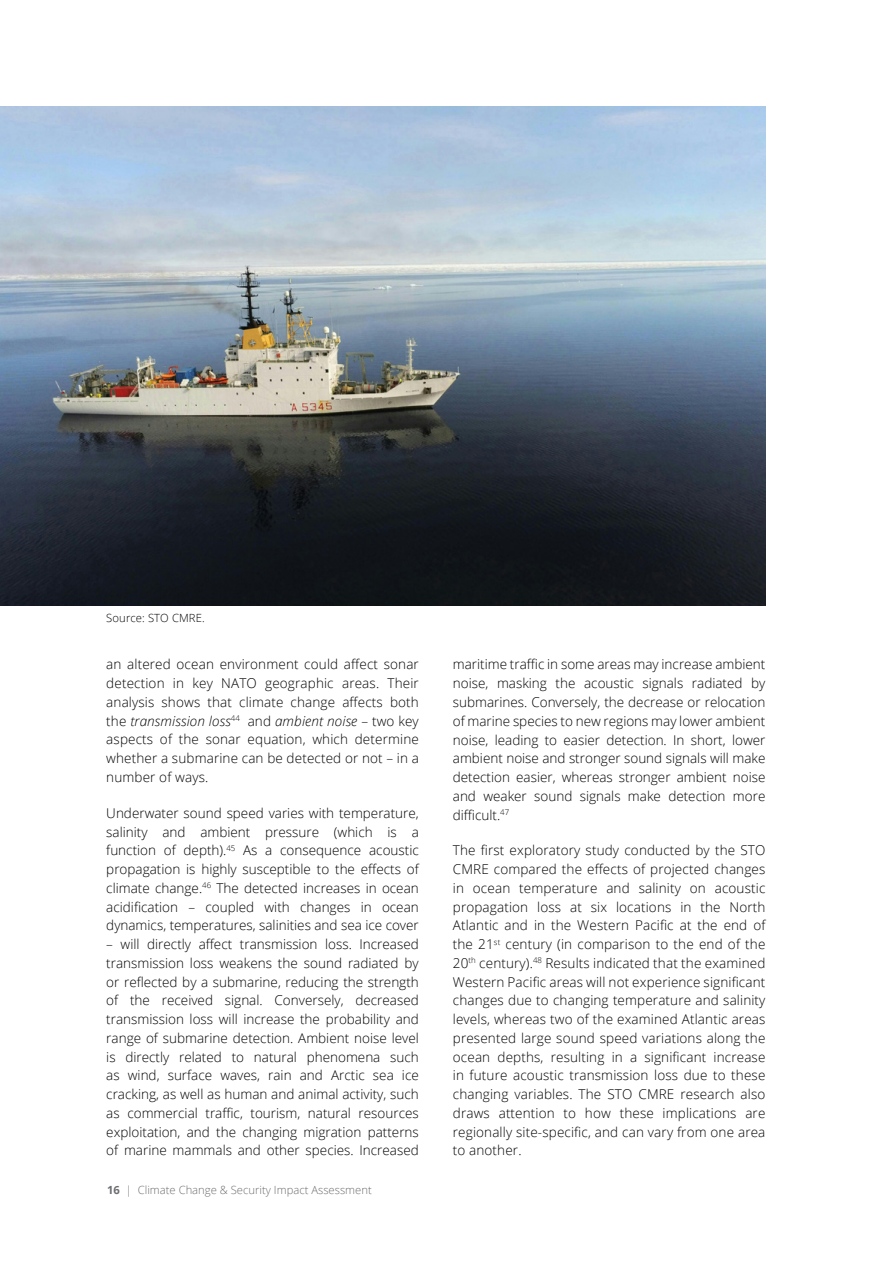
<style>
.page{position:relative;width:893px;height:1263px;background:#fff}
.page>*{position:absolute;margin:0;border:0;box-sizing:border-box;transform-origin:0 0}
.t1{font:300 13.5px/18.8px "Open Sans";color:#000;text-align:justify}
.t2{font:300 11.25px "Open Sans";color:#6d6e71}
.t3{font:300 11.25px "Open Sans";letter-spacing:.01em;color:#000}
.s1{font-style:italic}
.s2{font-weight:700}
</style>
<div class="page">
<img style="left:0;top:106px;width:765px;height:500px">
<p class="t3" style="left:106px;top:610px;width:100px">Source: STO CMRE.</p>
<p class="t1" style="left:106px;top:655px;width:314px">an altered ocean environment could affect sonar detection in key NATO geographic areas. Their analysis shows that climate change affects both the <span class="s1">transmission loss</span><sup>44</sup> and <span class="s1">ambient noise</span> – two key aspects of the sonar equation, which determine whether a submarine can be detected or not – in a number of ways.</p>
<p class="t1" style="left:106px;top:803px;width:314px">Underwater sound speed varies with temperature, salinity and ambient pressure (which is a function of depth).<sup>45</sup> As a consequence acoustic propagation is highly susceptible to the effects of climate change.<sup>46</sup> The detected increases in ocean acidification – coupled with changes in ocean dynamics, temperatures, salinities and sea ice cover</p>
<p class="t1" style="left:106px;top:934px;width:314px">– will directly affect transmission loss. Increased transmission loss weakens the sound radiated by or reflected by a submarine, reducing the strength of the received signal. Conversely, decreased transmission loss will increase the probability and range of submarine detection. Ambient noise level is directly related to natural phenomena such as wind, surface waves, rain and Arctic sea ice cracking, as well as human and animal activity, such as commercial traffic, tourism, natural resources exploitation, and the changing migration patterns of marine mammals and other species. Increased</p>
<p class="t2" style="left:107px;top:1182px;width:266px"><span class="s2">16</span> | Climate Change &amp; Security Impact Assessment</p>
<p class="t1" style="left:453px;top:655px;width:314px">maritime traffic in some areas may increase ambient noise, masking the acoustic signals radiated by submarines. Conversely, the decrease or relocation of marine species to new regions may lower ambient noise, leading to easier detection. In short, lower ambient noise and stronger sound signals will make detection easier, whereas stronger ambient noise and weaker sound signals make detection more difficult.<sup>47</sup></p>
<p class="t1" style="left:453px;top:841px;width:314px">The first exploratory study conducted by the STO CMRE compared the effects of projected changes in ocean temperature and salinity on acoustic propagation loss at six locations in the North Atlantic and in the Western Pacific at the end of the 21<sup>st</sup> century (in comparison to the end of the 20<sup>th</sup> century).<sup>48</sup> Results indicated that the examined Western Pacific areas will not experience significant changes due to changing temperature and salinity levels, whereas two of the examined Atlantic areas presented large sound speed variations along the ocean depths, resulting in a significant increase in future acoustic transmission loss due to these changing variables. The STO CMRE research also draws attention to how these implications are regionally site-specific, and can vary from one area to another.</p>
</div>
